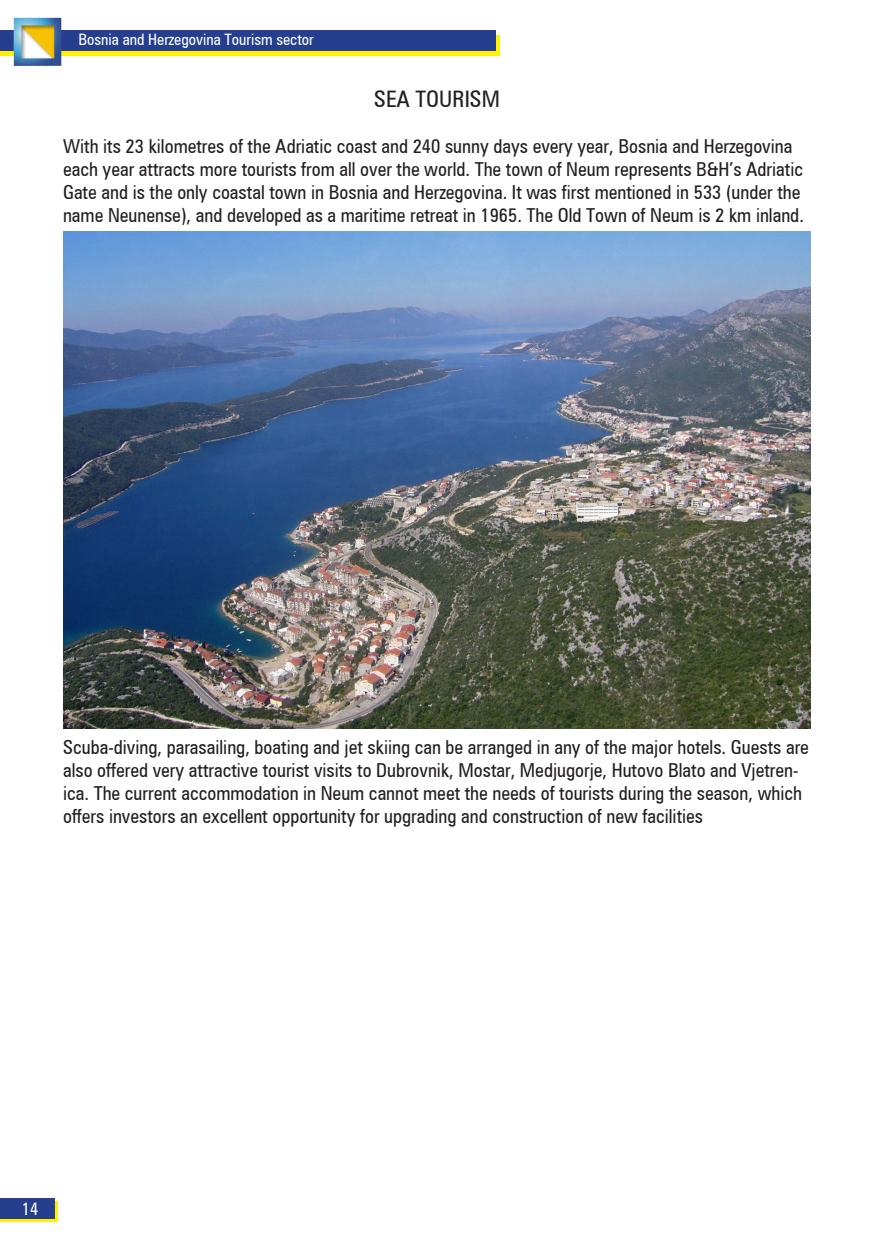
<style>
.page{position:relative;width:874px;height:1241px;background:#fff}
.page>*{position:absolute;margin:0;border:0;box-sizing:border-box;transform-origin:0 0}
.t1{font:condensed 22.75px "Zurich BT";color:#231f20}
.t2{font:condensed 19.25px/23.1px "Zurich BT";color:#231f20}
.t3{font:condensed 17.5px "Zurich BT";color:#fff}
.t4{font:condensed 15.75px "Zurich BT";color:#fff}
</style>
<div class="page">
<svg style="left:0;top:1201px;width:58px;height:20px"></svg>
<svg style="left:0;top:35px;width:499px;height:21px;background:#dad318"></svg>
<div style="left:0;top:30px;width:495px;height:20px;background:#253f8e"></div>
<div style="left:0;top:1197px;width:54px;height:21px;background:#253f8e"></div>
<img style="left:14px;top:18px;width:47px;height:48px">
<img style="left:63px;top:231px;width:747px;height:497px">
<p class="t4" style="left:78px;top:30px;width:237px">Bosnia and Herzegovina Tourism sector</p>
<p class="t1" style="left:374px;top:85px;width:127px">SEA TOURISM</p>
<p class="t2" style="left:63px;top:134px;width:742px">With its 23 kilometres of the Adriatic coast and 240 sunny days every year, Bosnia and Herzegovina each year attracts more tourists from all over the world. The town of Neum represents B&amp;H’s Adriatic Gate and is the only coastal town in Bosnia and Herzegovina. It was first mentioned in 533 (under the name Neunense), and developed as a maritime retreat in 1965. The Old Town of Neum is 2 km inland.</p>
<p class="t2" style="left:63px;top:735px;width:747px">Scuba-diving, parasailing, boating and jet skiing can be arranged in any of the major hotels. Guests are also offered very attractive tourist visits to Dubrovnik, Mostar, Medjugorje, Hutovo Blato and Vjetren&shy;ica. The current accommodation in Neum cannot meet the needs of tourists during the season, which offers investors an excellent opportunity for upgrading and construction of new facilities</p>
<p class="t3" style="left:22px;top:1197px;width:18px">14</p>
</div>
